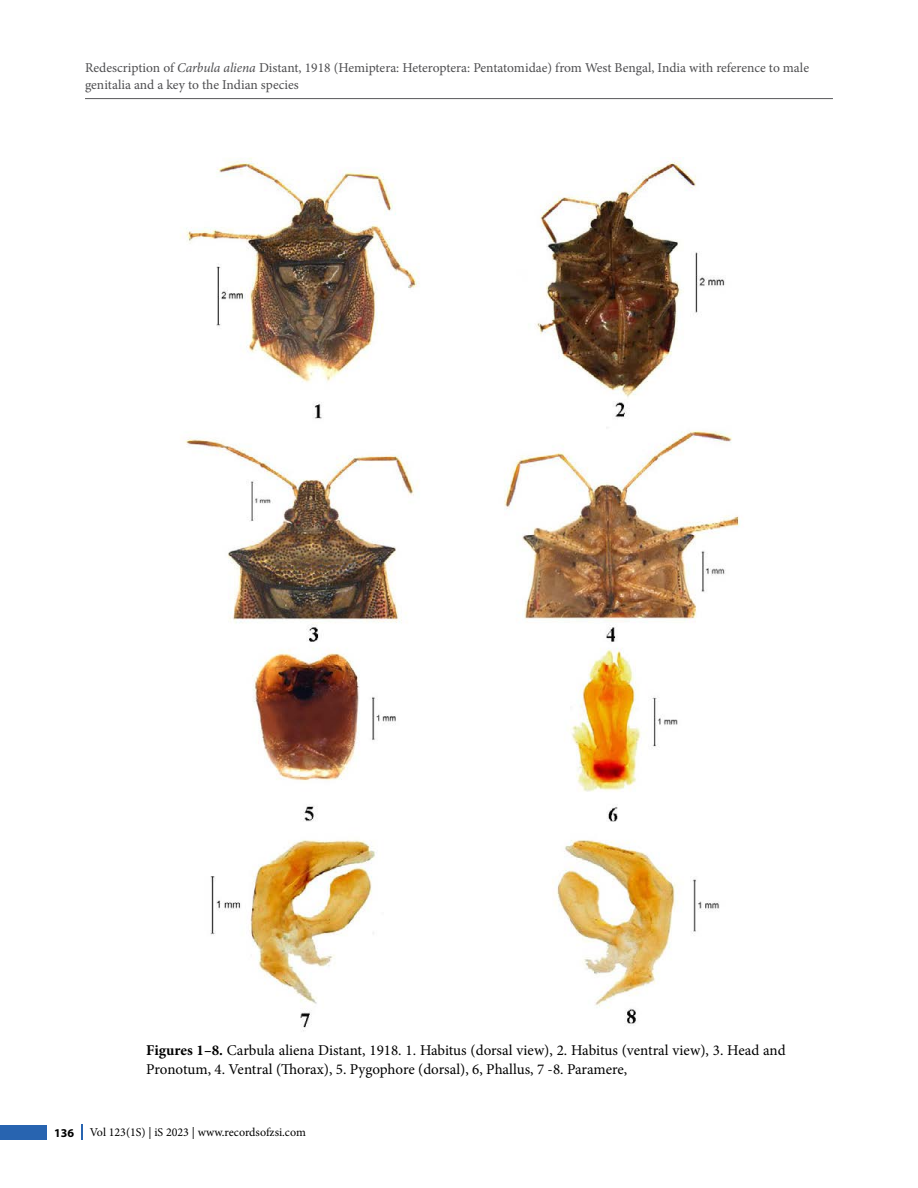
<style>
.page{position:relative;width:918px;height:1188px;background:#fff}
.page>*{position:absolute;margin:0;border:0;box-sizing:border-box;transform-origin:0 0}
.t1{font:15px/19.5px "Minion Pro";letter-spacing:-.005em;color:#000}
.t2{font:13.5px/16.5px "Minion Pro";color:#4d4d4f}
.t3{font:12px "Minion Pro";color:#000}
.t4{font:700 12px "Myriad Pro";color:#000}
.s1{font-style:italic}
.s2{font-weight:700}
</style>
<div class="page">
<hr style="left:85px;top:98px;width:748px;height:1px;background:#58595b">
<div style="left:0;top:1125px;width:47px;height:15px;background:#2864b0"></div>
<svg style="left:82px;top:1125px;width:1px;height:15px"></svg>
<img style="left:180px;top:157px;width:560px;height:874px">
<p class="t2" style="left:85px;top:60px;width:726px">Redescription of <span class="s1">Carbula aliena</span> Distant, 1918 (Hemiptera: Heteroptera: Pentatomidae) from West Bengal, India with reference to male genitalia and a key to the Indian species</p>
<p class="t1" style="left:146px;top:1040px;width:641px"><span class="s2">Figures 1–8.</span> Carbula aliena Distant, 1918. 1. Habitus (dorsal view), 2. Habitus (ventral view), 3. Head and<br>Pronotum, 4. Ventral (Thorax), 5. Pygophore (dorsal), 6, Phallus, 7 -8. Paramere,</p>
<p class="t4" style="left:54px;top:1125px;width:21px">136</p>
<p class="t3" style="left:90px;top:1125px;width:218px">Vol 123(1S) | iS 2023 | www.recordsofzsi.com</p>
</div>
